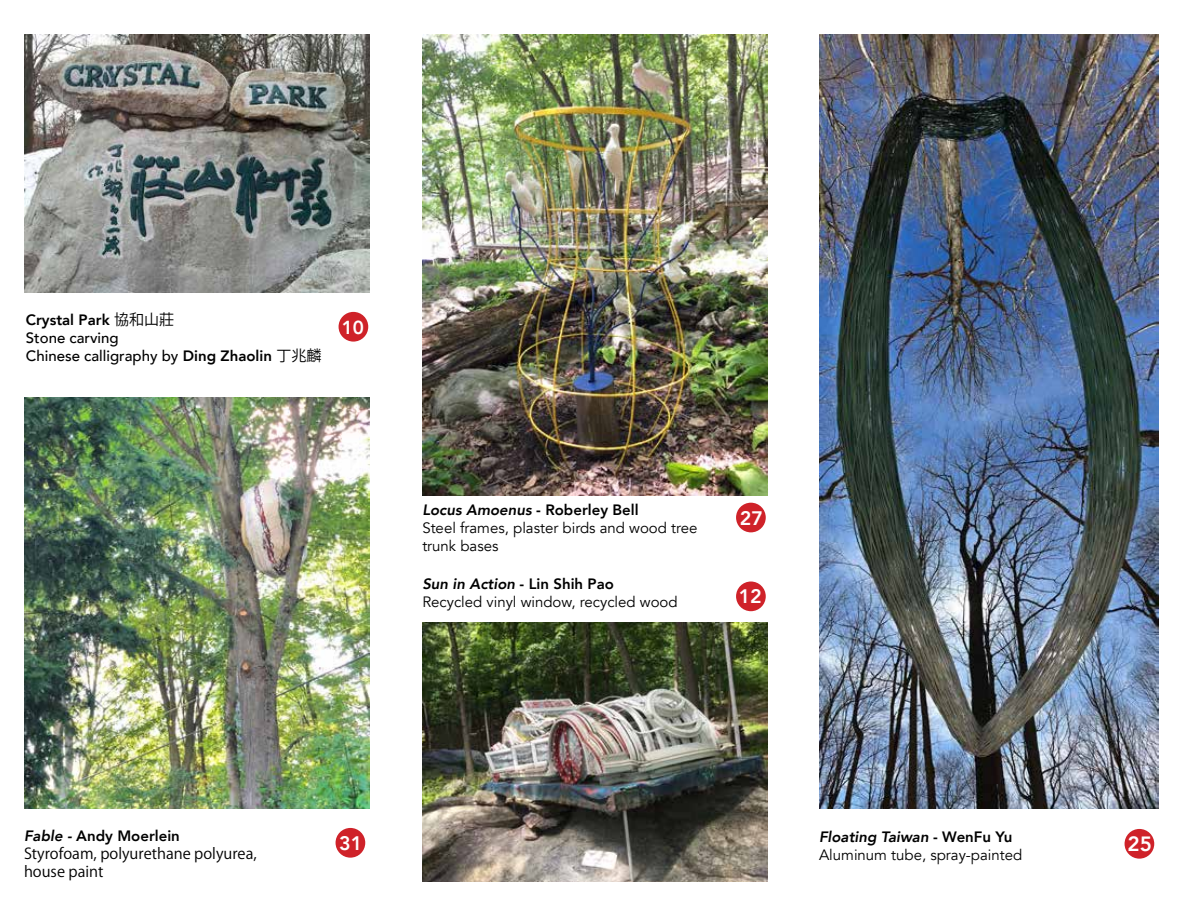
<style>
.page{position:relative;width:1188px;height:918px;background:#fff}
.page>*{position:absolute;margin:0;border:0;box-sizing:border-box;transform-origin:0 0}
.t1{font:800 20.55px "Avenir";color:#fff}
.t2{font:800 19.5px "Avenir";color:#fff}
.t3{font:800 18.75px "Avenir";color:#fff}
.t4{font:15px/18px "Avenir";color:#000}
.t5{font:500 15px/18px "Avenir";color:#000}
.t6{font:15px/18px "Koz Go Pr 6 N";color:#000}
.t7{font:800 15px "Avenir";color:#000}
.s1{font-weight:800}
.s2{font-family:"Koz Go Pr 6 N";font-weight:400}
.s3{font-weight:800;font-style:italic}
.s4{font-style:italic}
</style>
<div class="page">
<img style="left:422px;top:35px;width:346px;height:460px">
<div style="left:736px;top:582px;width:30px;height:29px;background:#cf2229;border-radius:50%"></div>
<div style="left:736px;top:503px;width:30px;height:29px;background:#cf2229;border-radius:50%"></div>
<div style="left:1125px;top:829px;width:29px;height:30px;background:#cf2229;border-radius:50%"></div>
<div style="left:336px;top:828px;width:29px;height:30px;background:#cf2229;border-radius:50%"></div>
<img style="left:422px;top:623px;width:346px;height:259px">
<img style="left:819px;top:34px;width:339px;height:774px">
<img style="left:24px;top:34px;width:346px;height:259px">
<div style="left:339px;top:312px;width:29px;height:30px;background:#cf2229;border-radius:50%"></div>
<img style="left:24px;top:397px;width:345px;height:411px">
<p class="t5" style="left:26px;top:310px;width:297px"><span class="s1">Crystal Park</span> <span class="s2">協和山莊<br></span>Stone carving<br>Chinese calligraphy by <span class="s1">Ding Zhaolin</span> <span class="s2">丁兆麟</span></p>
<p class="t3" style="left:342px;top:313px;width:24px">10</p>
<p class="t4" style="left:422px;top:502px;width:277px"><span class="s3">Locus Amoenus</span> <span class="s1">- Roberley Bell<br></span>Steel frames, plaster birds and wood tree trunk bases</p>
<p class="t4" style="left:422px;top:575px;width:257px"><span class="s3">Sun in Action</span> <span class="s1">- Lin Shih Pao<br></span>Recycled vinyl window, recycled wood</p>
<h2 class="t2" style="left:740px;top:503px;width:25px">27</h2>
<h2 class="t2" style="left:739px;top:581px;width:25px">12</h2>
<p class="t7" style="left:24px;top:824px;width:157px"><span class="s4">Fable -</span> Andy Moerlein</p>
<p class="t6" style="left:24px;top:845px;width:234px">Styrofoam, polyurethane polyurea, house paint</p>
<p class="t4" style="left:819px;top:828px;width:205px"><span class="s3">Floating Taiwan</span> <span class="s1">- WenFu Yu<br></span>Aluminum tube, spray-painted</p>
<h2 class="t2" style="left:339px;top:828px;width:25px">31</h2>
<h1 class="t1" style="left:1127px;top:828px;width:26px">25</h1>
</div>
